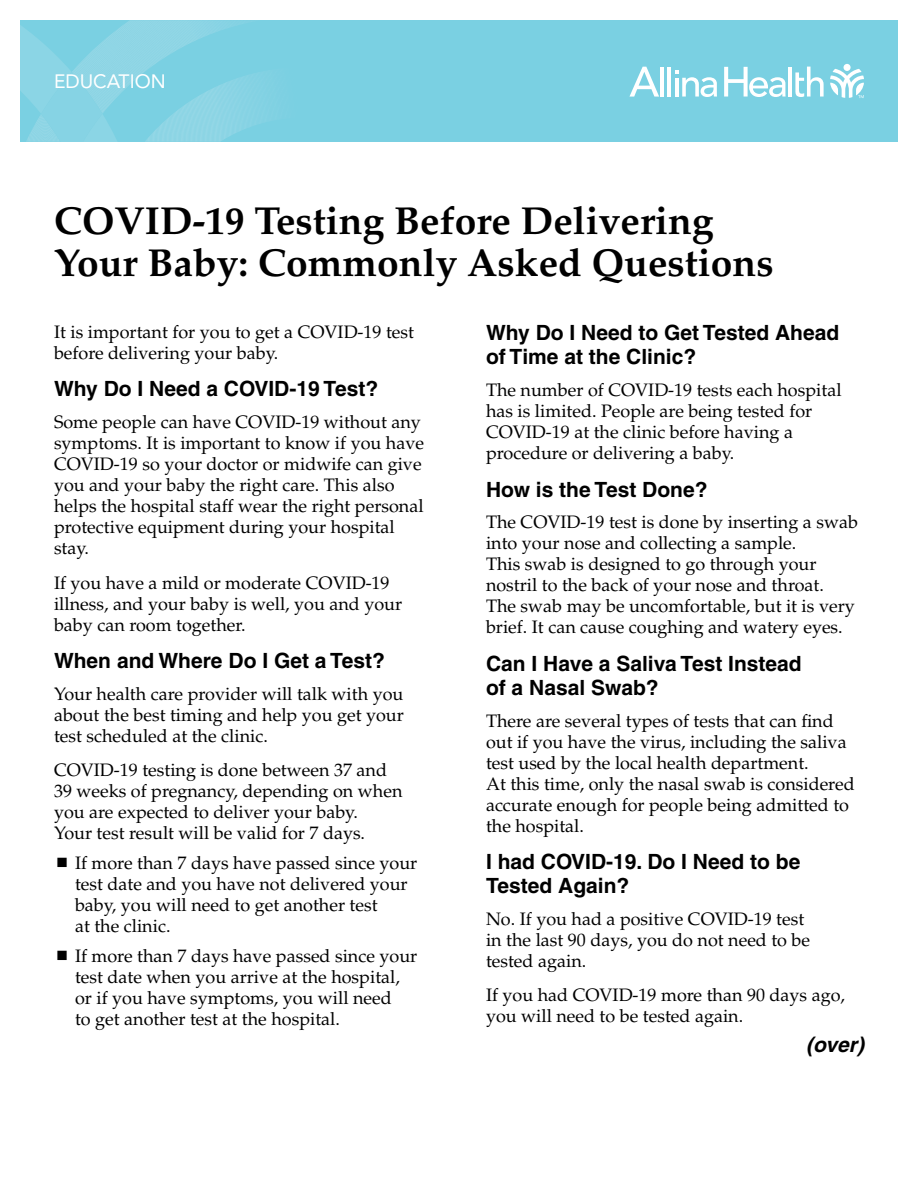
<style>
.page{position:relative;width:918px;height:1188px;background:#fff}
.page>*{position:absolute;margin:0;border:0;box-sizing:border-box;transform-origin:0 0}
.t1{font:700 39px/42px "Palatino";color:#000}
.t2{font:700 21px/24px "Helvetica";color:#000}
.t3{font:italic 700 21px "Helvetica";color:#000}
.t4{font:19.2px "Avenir LT Std";color:#fff}
.t5{font:18px/21px "Palatino";color:#000}
</style>
<div class="page">
<div style="left:20px;top:20px;width:878px;height:122px;background:#7ad0e2"></div>
<svg style="left:20px;top:20px;width:246px;height:122px"></svg>
<svg style="left:830px;top:69px;width:34px;height:29px"></svg>
<div style="left:844px;top:64px;width:7px;height:7px;background:#fff;border-radius:50%"></div>
<hr style="left:660px;top:67px;width:4px;height:30px;background:#fff">
<hr style="left:667px;top:67px;width:4px;height:30px;background:#fff">
<hr style="left:789px;top:67px;width:3px;height:30px;background:#fff">
<svg style="left:795px;top:67px;width:29px;height:30px"></svg>
<svg style="left:675px;top:71px;width:42px;height:26px"></svg>
<svg style="left:629px;top:67px;width:30px;height:30px"></svg>
<svg style="left:724px;top:67px;width:62px;height:30px"></svg>
<p class="t4" style="left:54px;top:70px;width:113px">EDUCATION</p>
<h1 class="t1" style="left:54px;top:200px;width:721px">COVID-19 Testing Before Delivering<br>Your Baby: Commonly Asked Questions</h1>
<p class="t5" style="left:54px;top:321px;width:362px">It is important for you to get a COVID-19 test before delivering your baby.</p>
<p class="t2" style="left:54px;top:377px;width:326px">Why Do I Need a COVID-19 Test?</p>
<p class="t5" style="left:54px;top:412px;width:372px">Some people can have COVID-19 without any symptoms. It is important to know if you have COVID-19 so your doctor or midwife can give you and your baby the right care. This also helps the hospital staff wear the right personal protective equipment during your hospital stay.</p>
<p class="t5" style="left:54px;top:572px;width:350px">If you have a mild or moderate COVID-19 illness, and your baby is well, you and your baby can room together.</p>
<p class="t2" style="left:54px;top:648px;width:333px">When and Where Do I Get a Test?</p>
<p class="t5" style="left:54px;top:684px;width:351px;text-align:justify">Your health care provider will talk with you about the best timing and help you get your test scheduled at the clinic.</p>
<p class="t5" style="left:54px;top:760px;width:350px">COVID-19 testing is done between 37 and 39 weeks of pregnancy, depending on when you are expected to deliver your baby.<br>Your test result will be valid for 7 days.</p>
<p class="t5" style="left:75px;top:853px;width:344px">If more than 7 days have passed since your test date and you have not delivered your baby, you will need to get another test<br>at the clinic.</p>
<p class="t5" style="left:75px;top:946px;width:344px">If more than 7 days have passed since your test date when you arrive at the hospital, or if you have symptoms, you will need<br>to get another test at the hospital.</p>
<p class="t2" style="left:486px;top:321px;width:355px">Why Do I Need to Get Tested Ahead of Time at the Clinic?</p>
<p class="t5" style="left:486px;top:380px;width:357px">The number of COVID-19 tests each hospital has is limited. People are being tested for COVID-19 at the clinic before having a procedure or delivering a baby.</p>
<p class="t2" style="left:486px;top:477px;width:223px">How is the Test Done?</p>
<p class="t5" style="left:486px;top:512px;width:374px">The COVID-19 test is done by inserting a swab into your nose and collecting a sample.<br>This swab is designed to go through your nostril to the back of your nose and throat.<br>The swab may be uncomfortable, but it is very brief. It can cause coughing and watery eyes.</p>
<p class="t2" style="left:486px;top:651px;width:317px">Can I Have a Saliva Test Instead of a Nasal Swab?</p>
<p class="t5" style="left:486px;top:710px;width:370px">There are several types of tests that can find out if you have the virus, including the saliva test used by the local health department.<br>At this time, only the nasal swab is considered accurate enough for people being admitted to the hospital.</p>
<p class="t2" style="left:486px;top:849px;width:316px">I had COVID-19. Do I Need to be<br>Tested Again?</p>
<p class="t5" style="left:486px;top:909px;width:326px">No. If you had a positive COVID-19 test in the last 90 days, you do not need to be tested again.</p>
<p class="t5" style="left:486px;top:985px;width:361px">If you had COVID-19 more than 90 days ago, you will need to be tested again.</p>
<p class="t3" style="left:806px;top:1032px;width:59px">(over)</p>
</div>
